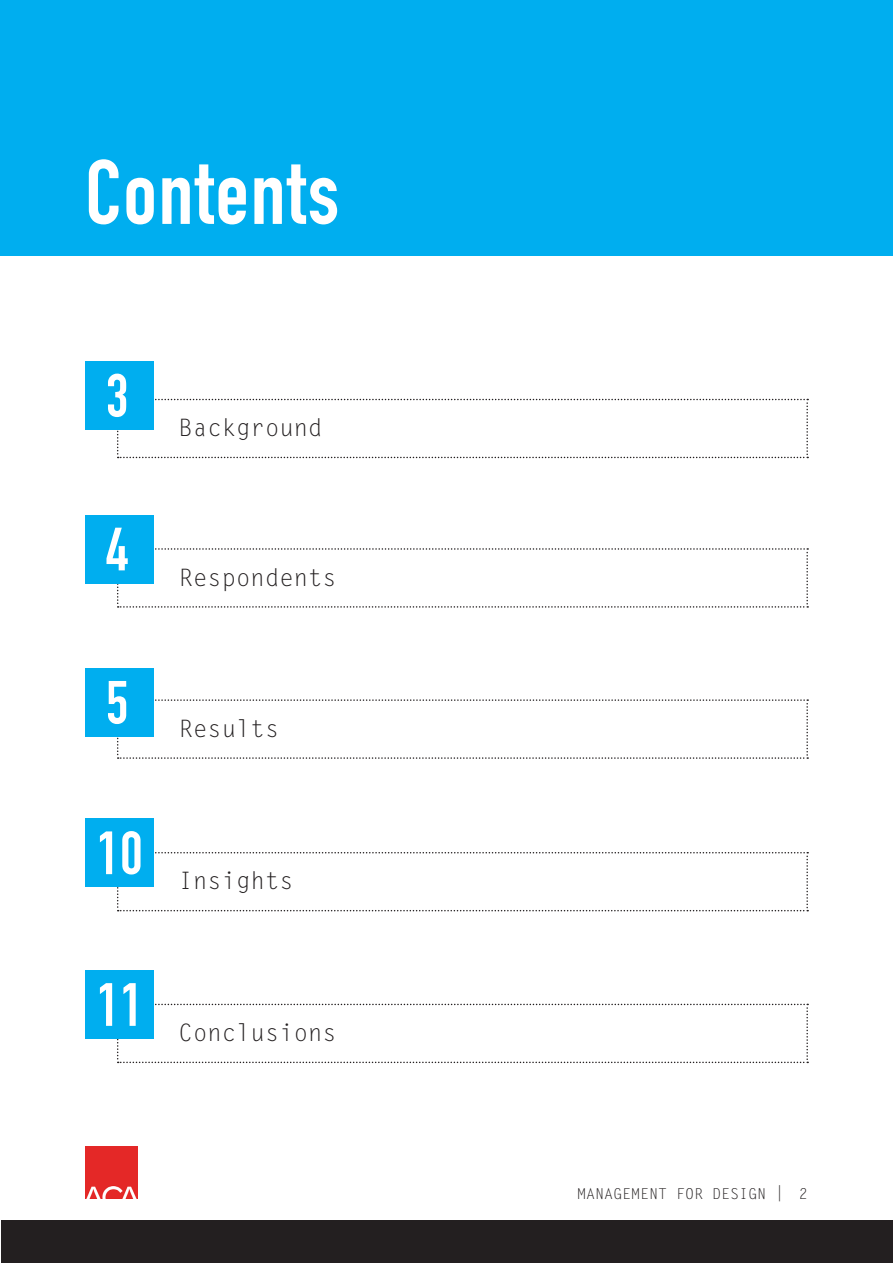
<style>
.page{position:relative;width:893px;height:1263px;background:#fff}
.page>*{position:absolute;margin:0;border:0;box-sizing:border-box;transform-origin:0 0}
.t1{font:700 90px "DIN Condensed";letter-spacing:.02em;color:#fff}
.t2{font:700 60px "DIN Condensed";color:#fff}
.t3{font:24px "Letter Gothic Std";color:#231f20}
.t4{font:15px "Letter Gothic Std";color:#231f20}
</style>
<div class="page">
<div style="left:1px;top:1220px;width:891px;height:43px;background:#231f20"></div>
<div style="left:0;top:0;width:893px;height:255px;background:#00aeef"></div>
<svg style="left:117px;top:399px;width:691px;height:59px"></svg>
<div style="left:85px;top:362px;width:68px;height:68px;background:#00aeef"></div>
<svg style="left:117px;top:548px;width:691px;height:60px"></svg>
<div style="left:85px;top:516px;width:68px;height:68px;background:#00aeef"></div>
<svg style="left:117px;top:699px;width:691px;height:60px"></svg>
<div style="left:85px;top:668px;width:68px;height:68px;background:#00aeef"></div>
<svg style="left:117px;top:852px;width:691px;height:59px"></svg>
<div style="left:85px;top:819px;width:68px;height:68px;background:#00aeef"></div>
<svg style="left:117px;top:1004px;width:691px;height:59px"></svg>
<div style="left:85px;top:971px;width:68px;height:68px;background:#00aeef"></div>
<img style="left:85px;top:1146px;width:53px;height:53px">
<p class="t1" style="left:85px;top:140px;width:256px">Contents</p>
<p class="t2" style="left:106px;top:360px;width:24px">3</p>
<p class="t2" style="left:106px;top:514px;width:24px">4</p>
<p class="t2" style="left:106px;top:667px;width:24px">5</p>
<p class="t2" style="left:97px;top:818px;width:47px">10</p>
<p class="t2" style="left:97px;top:970px;width:47px">11</p>
<p class="t3" style="left:179px;top:414px;width:145px">Background</p>
<p class="t3" style="left:179px;top:563px;width:160px">Respondents</p>
<p class="t3" style="left:179px;top:714px;width:102px">Results</p>
<p class="t3" style="left:179px;top:867px;width:117px">Insights</p>
<p class="t3" style="left:179px;top:1019px;width:160px">Conclusions</p>
<p class="t4" style="left:577px;top:1185px;width:232px">MANAGEMENT FOR DESIGN | 2</p>
</div>
